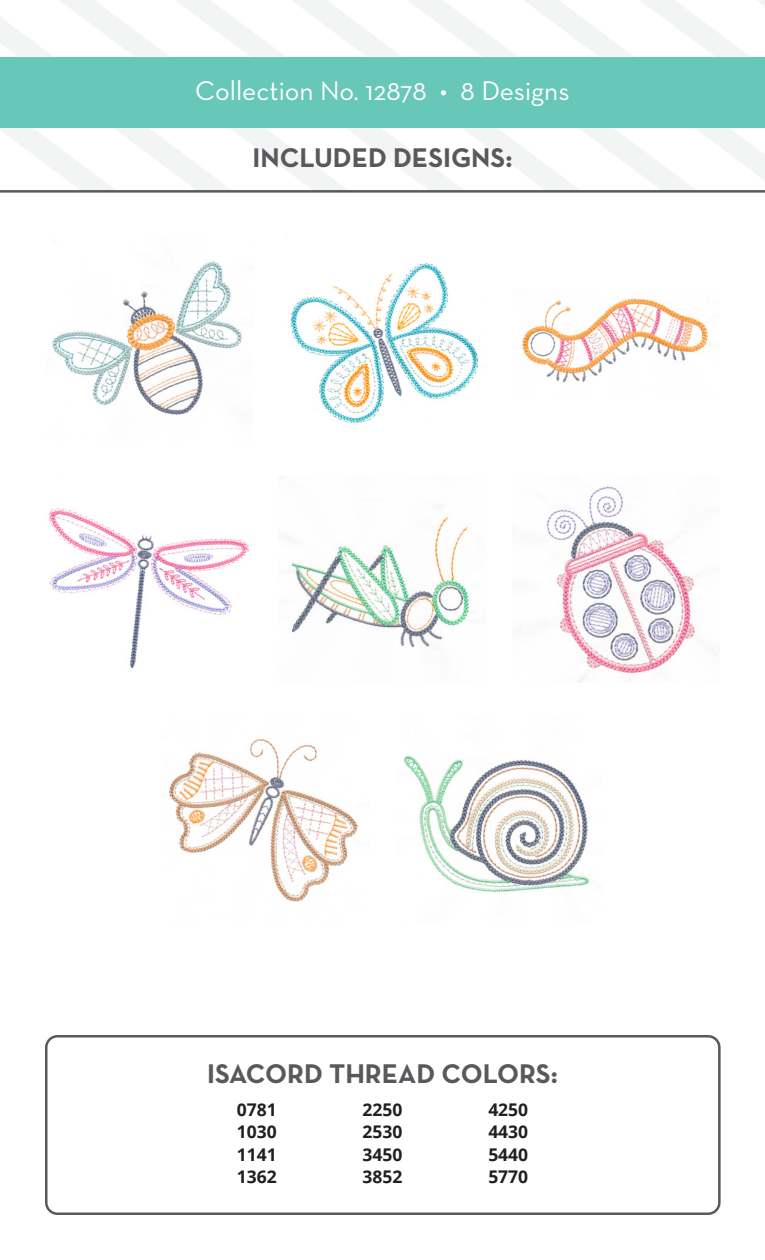
<style>
.page{position:relative;width:765px;height:1260px;background:#fff}
.page>*{position:absolute;margin:0;border:0;box-sizing:border-box;transform-origin:0 0}
.t1{font:700 27.5px "Neutra Text";color:#59585d}
.t2{font:27.5px "Neutra Text";color:#fff}
.t3{font:700 17.5px "Open Sans";color:#231f20}
</style>
<div class="page">
<svg style="left:0;top:0;width:765px;height:193px"></svg>
<div style="left:0;top:57px;width:765px;height:71px;background:#67c7b9"></div>
<img style="left:52px;top:261px;width:190px;height:154px">
<img style="left:48px;top:508px;width:201px;height:160px">
<img style="left:168px;top:739px;width:190px;height:163px">
<img style="left:290px;top:263px;width:189px;height:161px">
<img style="left:279px;top:477px;width:201px;height:171px">
<img style="left:403px;top:755px;width:186px;height:137px">
<img style="left:522px;top:298px;width:186px;height:85px">
<img style="left:517px;top:486px;width:199px;height:196px">
<div style="left:45px;top:1035px;width:676px;height:180px;border:2px solid #59585d;border-radius:11px"></div>
<p class="t2" style="left:195px;top:74px;width:376px">Collection No. 12878 • 8 Designs</p>
<p class="t1" style="left:253px;top:141px;width:261px">INCLUDED DESIGNS:</p>
<p class="t1" style="left:207px;top:1057px;width:352px">ISACORD THREAD COLORS:</p>
<p class="t3" style="left:237px;top:1097px;width:41px">0781</p>
<p class="t3" style="left:237px;top:1120px;width:41px">1030</p>
<p class="t3" style="left:237px;top:1142px;width:41px">1141</p>
<p class="t3" style="left:237px;top:1165px;width:41px">1362</p>
<p class="t3" style="left:363px;top:1097px;width:41px">2250</p>
<p class="t3" style="left:363px;top:1120px;width:41px">2530</p>
<p class="t3" style="left:363px;top:1142px;width:41px">3450</p>
<p class="t3" style="left:363px;top:1165px;width:41px">3852</p>
<p class="t3" style="left:488px;top:1097px;width:41px">4250</p>
<p class="t3" style="left:488px;top:1120px;width:41px">4430</p>
<p class="t3" style="left:488px;top:1142px;width:41px">5440</p>
<p class="t3" style="left:488px;top:1165px;width:41px">5770</p>
</div>
